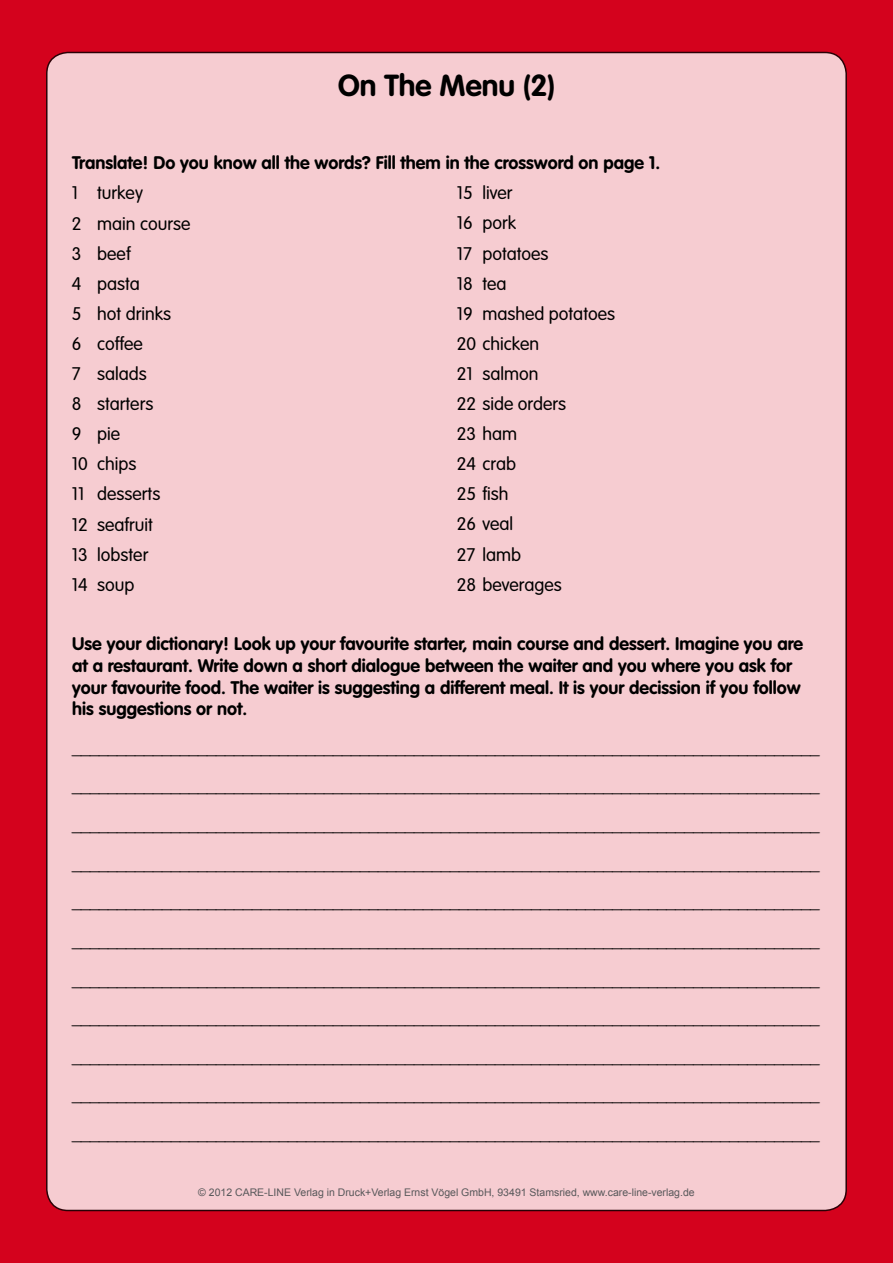
<style>
.page{position:relative;width:893px;height:1263px;background:#d4021d}
.page>*{position:absolute;margin:0;border:0;box-sizing:border-box;transform-origin:0 0}
.t1{font:700 30px "VAG Rounded";color:#000}
.t2{font:300 18px/30.2px "VAG Rounded";color:#000}
.t3{font:700 18px/21.6px "VAG Rounded";color:#000}
.t4{font:10.5px "Arial";color:#58585a}
</style>
<div class="page">
<div style="left:47px;top:52px;width:799px;height:1158px;background:#f6ccd1;border-radius:21px"></div>
<h1 class="t1" style="left:338px;top:68px;width:218px">On The Menu (2)</h1>
<p class="t3" style="left:72px;top:151px;width:590px">Translate! Do you know all the words? Fill them in the crossword on page 1.</p>
<p class="t2" style="left:72px;top:178px;width:120px">1 turkey<br>2 main course<br>3 beef<br>4 pasta<br>5 hot drinks<br>6 coffee<br>7 salads<br>8 starters<br>9 pie<br>10 chips<br>11 desserts<br>12 seafruit<br>13 lobster<br>14 soup</p>
<p class="t2" style="left:457px;top:178px;width:160px">15 liver<br>16 pork<br>17 potatoes<br>18 tea<br>19 mashed potatoes<br>20 chicken<br>21 salmon<br>22 side orders<br>23 ham<br>24 crab<br>25 fish<br>26 veal<br>27 lamb<br>28 beverages</p>
<p class="t3" style="left:72px;top:633px;width:732px">Use your dictionary! Look up your favourite starter, main course and dessert. Imagine you are at a restaurant. Write down a short dialogue between the waiter and you where you ask for your favourite food. The waiter is suggesting a different meal. It is your decission if you follow his suggestions or not.</p>
<p class="t2" style="left:72px;top:728px;width:749px;line-height:38.5px;text-align:justify">___________________________________________________________________________________ ___________________________________________________________________________________ ___________________________________________________________________________________ ___________________________________________________________________________________ ___________________________________________________________________________________ ___________________________________________________________________________________ ___________________________________________________________________________________ ___________________________________________________________________________________ ___________________________________________________________________________________ ___________________________________________________________________________________ ___________________________________________________________________________________</p>
<p class="t4" style="left:198px;top:1185px;width:498px">© 2012 CARE-LINE Verlag in Druck+Verlag Ernst Vögel GmbH, 93491 Stamsried, www.care-line-verlag.de</p>
</div>
